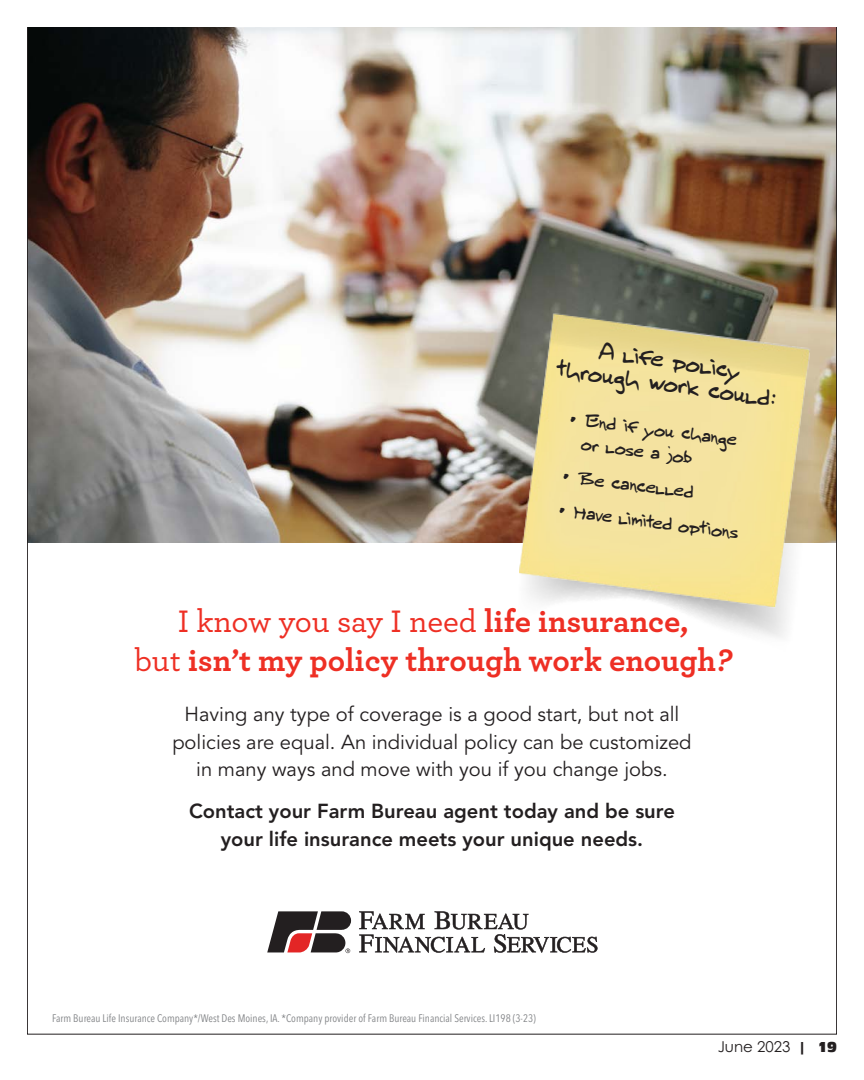
<style>
.page{position:relative;width:864px;height:1080px;background:#fff}
.page>*{position:absolute;margin:0;border:0;box-sizing:border-box;transform-origin:0 0}
.t1{font:700 32.55px/39.2px "Archer";color:#ee2f24;text-align:center}
.t2{font:22.95px/23px "Ralphs Hand";color:#231f20;text-align:center}
.t3{font:20.1px/27.9px "Avenir LT Std";color:#231f20;text-align:center}
.t4{font:800 20.1px/27.9px "Avenir LT Std";color:#231f20;text-align:center}
.t5{font:17.85px/23px "Ralphs Hand";color:#231f20}
.t6{font:15px "Century Gothic Pro";color:#231f20}
.t7{font:condensed 10.8px "Avenir Next LT Pro";color:#808285}
.s1{font-weight:500}
.s2{font-style:italic}
.s3{font-family:"Antique Oli Com"}
</style>
<div class="page">
<img style="left:27px;top:27px;width:810px;height:1008px">
<svg style="left:267px;top:911px;width:84px;height:42px"></svg>
<svg style="left:359px;top:911px;width:239px;height:42px"></svg>
<p class="t2" style="left:562px;top:333px;width:222px;rotate:8deg">A life policy through work could:</p>
<p class="t5" style="left:585px;top:409px;width:155px;text-indent:-15px;rotate:7deg">• End if you change or lose a job</p>
<p class="t5" style="left:564px;top:464px;width:133px;rotate:7deg">• Be cancelled</p>
<p class="t5" style="left:560px;top:498px;width:183px;rotate:7deg">• Have limited options</p>
<p class="t1" style="left:135px;top:599px;width:599px"><span class="s1">I know you say I need</span> life insurance,<br><span class="s1">but</span> isn’t my policy through work enough<span class="s2">?</span></p>
<p class="t3" style="left:172px;top:700px;width:521px">Having any type of coverage is a good start, but not all policies are equal. An individual policy can be customized in many ways and move with you if you change jobs.</p>
<p class="t4" style="left:189px;top:798px;width:487px">Contact your Farm Bureau agent today and be sure your life insurance meets your unique needs.</p>
<p class="t7" style="left:52px;top:1012px;width:485px">Farm Bureau Life Insurance Company*/West Des Moines, IA. *Company provider of Farm Bureau Financial Services. LI198 (3-23)</p>
<p class="t6" style="left:718px;top:1037px;width:121px">June 2023 <span class="s3">| 19</span></p>
</div>
